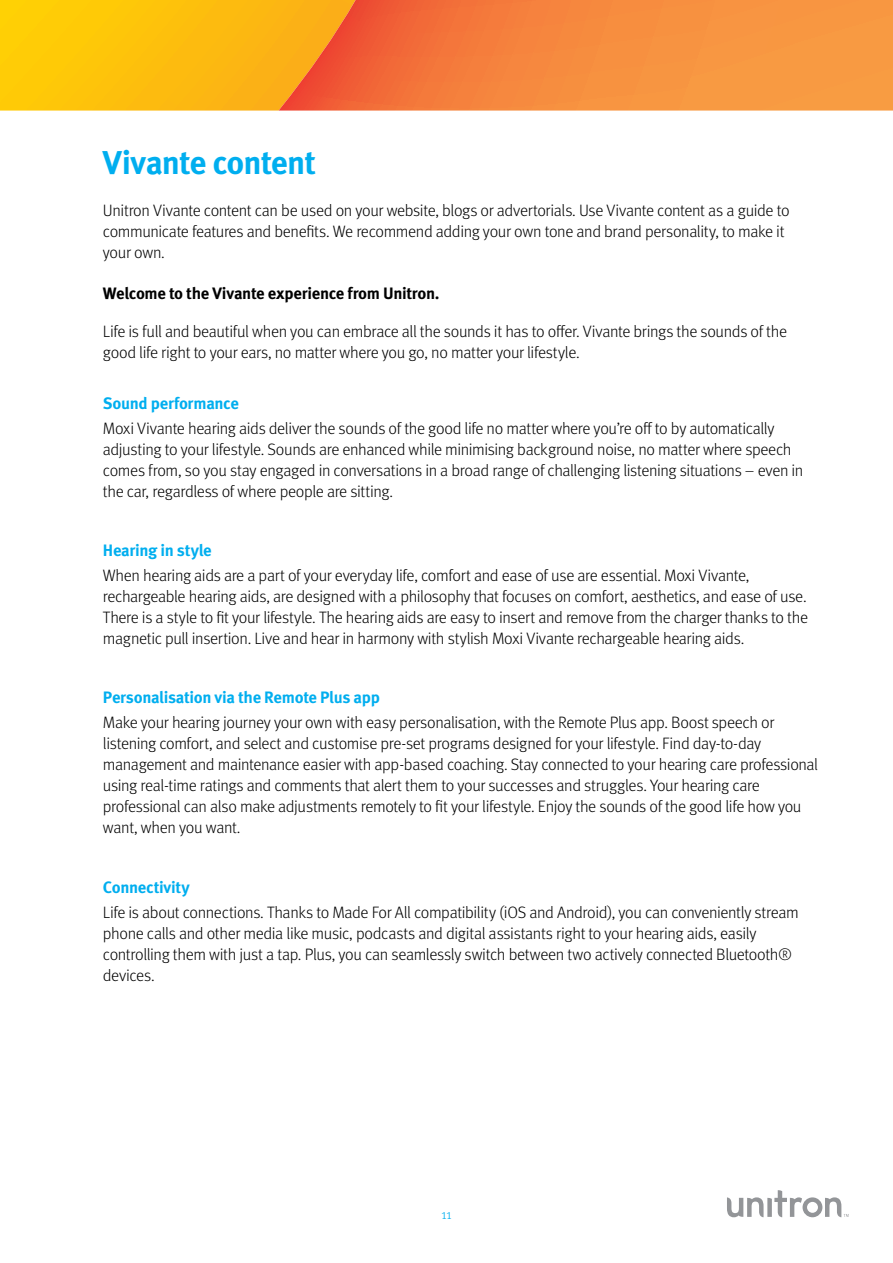
<style>
.page{position:relative;width:893px;height:1263px;background:#fff}
.page>*{position:absolute;margin:0;border:0;box-sizing:border-box;transform-origin:0 0}
.t1{font:700 33px "Meta OT";letter-spacing:-.03em;color:#00aeef}
.t2{font:300 16.5px/21px "Meta OT";letter-spacing:-.025em;color:#000}
.t3{font:700 16.5px "Meta OT";letter-spacing:-.025em;color:#00aeef}
.t4{font:700 16.5px "Meta OT";letter-spacing:-.02em;color:#000}
.t5{font:300 13.5px "Meta OT";color:#00aeef}
</style>
<div class="page">
<svg style="left:727px;top:1190px;width:122px;height:27px"></svg>
<svg style="left:0;top:0;width:279px;height:111px;background:#fdc10c"></svg>
<svg style="left:279px;top:0;width:614px;height:111px;background:#f47e35"></svg>
<svg style="left:413px;top:26px;width:480px;height:85px;background:#f68f40"></svg>
<h1 class="t1" style="left:103px;top:141px;width:215px">Vivante content</h1>
<p class="t2" style="left:103px;top:200px;width:688px">Unitron Vivante content can be used on your website, blogs or advertorials. Use Vivante content as a guide to communicate features and benefits. We recommend adding your own tone and brand personality, to make it your own.</p>
<p class="t4" style="left:103px;top:283px;width:338px">Welcome to the Vivante experience from Unitron.</p>
<p class="t2" style="left:103px;top:321px;width:686px">Life is full and beautiful when you can embrace all the sounds it has to offer. Vivante brings the sounds of the good life right to your ears, no matter where you go, no matter your lifestyle.</p>
<p class="t3" style="left:103px;top:392px;width:137px">Sound performance</p>
<p class="t2" style="left:103px;top:418px;width:702px">Moxi Vivante hearing aids deliver the sounds of the good life no matter where you’re off to by automatically adjusting to your lifestyle. Sounds are enhanced while minimising background noise, no matter where speech comes from, so you stay engaged in conversations in a broad range of challenging listening situations – even in the car, regardless of where people are sitting.</p>
<p class="t3" style="left:103px;top:540px;width:110px">Hearing in style</p>
<p class="t2" style="left:103px;top:565px;width:707px">When hearing aids are a part of your everyday life, comfort and ease of use are essential. Moxi Vivante, rechargeable hearing aids, are designed with a philosophy that focuses on comfort, aesthetics, and ease of use.<br>There is a style to fit your lifestyle. The hearing aids are easy to insert and remove from the charger thanks to the magnetic pull insertion. Live and hear in harmony with stylish Moxi Vivante rechargeable hearing aids.</p>
<p class="t3" style="left:103px;top:687px;width:279px">Personalisation via the Remote Plus app</p>
<p class="t2" style="left:103px;top:712px;width:717px">Make your hearing journey your own with easy personalisation, with the Remote Plus app. Boost speech or listening comfort, and select and customise pre-set programs designed for your lifestyle. Find day-to-day management and maintenance easier with app-based coaching. Stay connected to your hearing care professional using real-time ratings and comments that alert them to your successes and struggles. Your hearing care professional can also make adjustments remotely to fit your lifestyle. Enjoy the sounds of the good life how you want, when you want.</p>
<p class="t3" style="left:103px;top:876px;width:89px">Connectivity</p>
<p class="t2" style="left:103px;top:902px;width:697px">Life is about connections. Thanks to Made For All compatibility (iOS and Android), you can conveniently stream phone calls and other media like music, podcasts and digital assistants right to your hearing aids, easily controlling them with just a tap. Plus, you can seamlessly switch between two actively connected Bluetooth® devices.</p>
<p class="t5" style="left:441px;top:1206px;width:12px">11</p>
</div>
